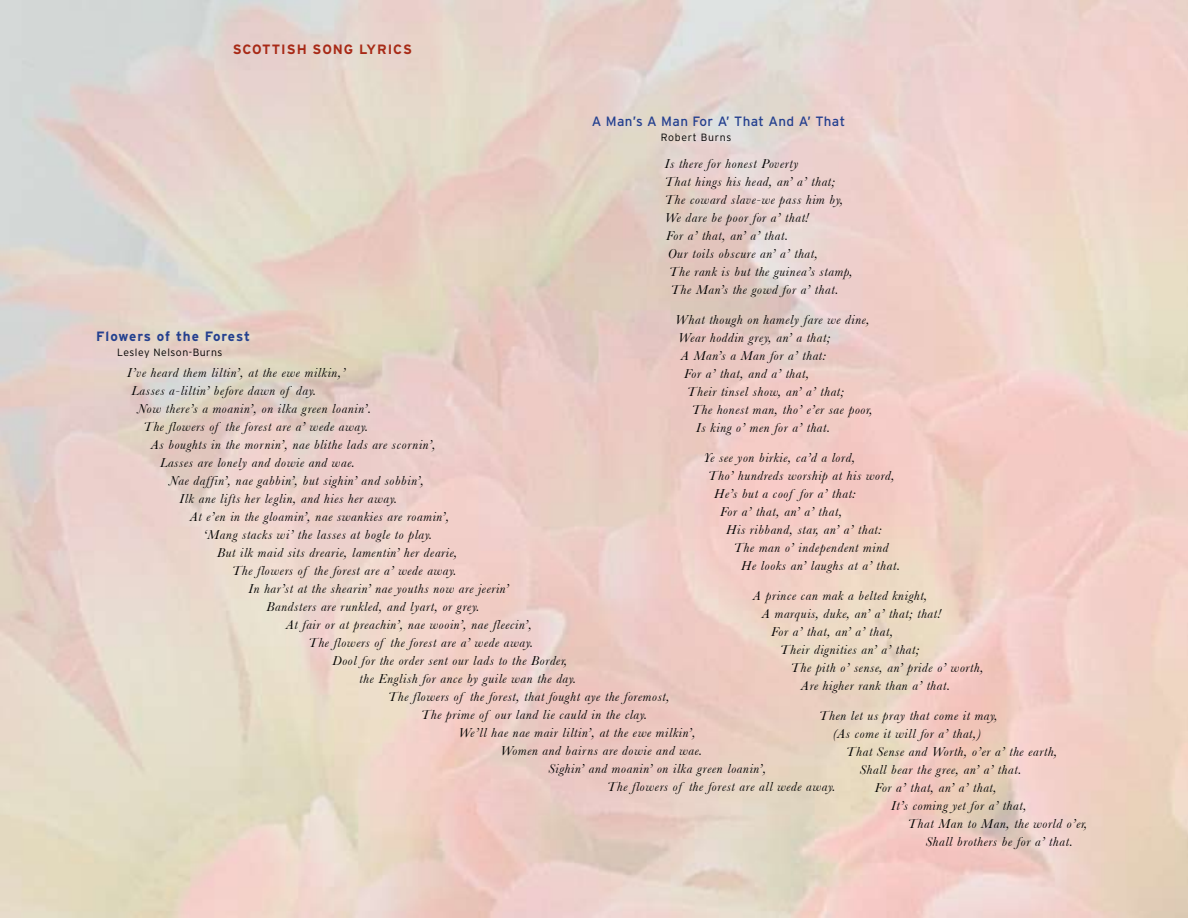
<style>
.page{position:relative;width:1188px;height:918px;background:#fff}
.page>*{position:absolute;margin:0;border:0;box-sizing:border-box;transform-origin:0 0}
.t1{font:italic 13.5px/18px "Baskerville";letter-spacing:.05em;color:#000;text-align:center}
.t2{font:13.5px "Interstate";letter-spacing:.03em;color:#24408f}
.t3{font:700 13.5px "Interstate";letter-spacing:.07em;color:#a82916}
.t4{font:700 13.5px "Interstate";letter-spacing:.06em;color:#24408f}
.t5{font:300 10.5px "Interstate";letter-spacing:.05em;color:#000}
.t6{font:300 10.5px "Interstate";letter-spacing:.07em;color:#000}
</style>
<div class="page">
<p class="t3" style="left:233px;top:42px;width:181px">SCOTTISH SONG LYRICS</p>
<p class="t2" style="left:592px;top:114px;width:255px">A Man’s A Man For A’ That And A’ That</p>
<p class="t6" style="left:661px;top:132px;width:72px">Robert Burns</p>
<p class="t1" style="left:665px;top:155px;width:135px">Is there for honest Poverty</p>
<p class="t1" style="left:665px;top:173px;width:172px">That hings his head, an’ a’ that;</p>
<p class="t1" style="left:665px;top:191px;width:180px">The coward slave-we pass him by,</p>
<p class="t1" style="left:665px;top:209px;width:146px">We dare be poor for a’ that!</p>
<p class="t1" style="left:666px;top:227px;width:123px">For a’ that, an’ a’ that.</p>
<p class="t1" style="left:668px;top:245px;width:152px">Our toils obscure an’ a’ that,</p>
<p class="t1" style="left:669px;top:263px;width:185px">The rank is but the guinea’s stamp,</p>
<p class="t1" style="left:671px;top:281px;width:169px">The Man’s the gowd for a’ that.</p>
<p class="t1" style="left:675px;top:311px;width:196px">What though on hamely fare we dine,</p>
<p class="t1" style="left:678px;top:329px;width:154px">Wear hoddin grey, an’ a that;</p>
<p class="t1" style="left:681px;top:347px;width:146px">A Man’s a Man for a’ that:</p>
<p class="t1" style="left:684px;top:365px;width:127px">For a’ that, and a’ that,</p>
<p class="t1" style="left:687px;top:383px;width:158px">Their tinsel show, an’ a’ that;</p>
<p class="t1" style="left:692px;top:401px;width:182px">The honest man, tho’ e’er sae poor,</p>
<p class="t1" style="left:696px;top:419px;width:136px">Is king o’ men for a’ that.</p>
<p class="t1" style="left:704px;top:449px;width:153px">Ye see yon birkie, ca’d a lord,</p>
<p class="t1" style="left:708px;top:467px;width:188px">Tho’ hundreds worship at his word,</p>
<p class="t1" style="left:714px;top:485px;width:143px">He’s but a coof for a’ that:</p>
<p class="t1" style="left:720px;top:503px;width:123px">For a’ that, an’ a’ that,</p>
<p class="t1" style="left:726px;top:521px;width:157px">His ribband, star, an’ a’ that:</p>
<p class="t1" style="left:734px;top:539px;width:156px">The man o’ independent mind</p>
<p class="t1" style="left:741px;top:557px;width:160px">He looks an’ laughs at a’ that.</p>
<p class="t1" style="left:753px;top:587px;width:176px">A prince can mak a belted knight,</p>
<p class="t1" style="left:762px;top:605px;width:180px">A marquis, duke, an’ a’ that; that!</p>
<p class="t1" style="left:771px;top:623px;width:123px">For a’ that, an’ a’ that,</p>
<p class="t1" style="left:780px;top:641px;width:141px">Their dignities an’ a’ that;</p>
<p class="t1" style="left:791px;top:659px;width:194px">The pith o’ sense, an’ pride o’ worth,</p>
<p class="t1" style="left:801px;top:677px;width:151px">Are higher rank than a’ that.</p>
<p class="t1" style="left:819px;top:707px;width:180px">Then let us pray that come it may, (As come it will for a’ that,)</p>
<p class="t1" style="left:846px;top:743px;width:213px">That Sense and Worth, o’er a’ the earth,</p>
<p class="t1" style="left:860px;top:761px;width:163px">Shall bear the gree, an’ a’ that.</p>
<p class="t1" style="left:875px;top:779px;width:123px">For a’ that, an’ a’ that,</p>
<p class="t1" style="left:891px;top:797px;width:137px">It’s coming yet for a’ that,</p>
<p class="t1" style="left:908px;top:815px;width:181px">That Man to Man, the world o’er,</p>
<p class="t1" style="left:926px;top:833px;width:149px">Shall brothers be for a’ that.</p>
<p class="t4" style="left:96px;top:329px;width:156px">Flowers of the Forest</p>
<p class="t5" style="left:117px;top:346px;width:107px">Lesley Nelson-Burns</p>
<p class="t1" style="left:127px;top:363px;width:220px">I’ve heard them liltin’, at the ewe milkin,’</p>
<p class="t1" style="left:132px;top:381px;width:186px">Lasses a-liltin’ before dawn of day.</p>
<p class="t1" style="left:138px;top:399px;width:235px">Now there’s a moanin’, on ilka green loanin’.</p>
<p class="t1" style="left:144px;top:417px;width:226px">The flowers of the forest are a’ wede away.</p>
<p class="t1" style="left:151px;top:435px;width:286px">As boughts in the mornin’, nae blithe lads are scornin’,</p>
<p class="t1" style="left:160px;top:453px;width:197px">Lasses are lonely and dowie and wae.</p>
<p class="t1" style="left:169px;top:471px;width:257px">Nae daffin’, nae gabbin’, but sighin’ and sobbin’,</p>
<p class="t1" style="left:180px;top:489px;width:219px">Ilk ane lifts her leglin, and hies her away.</p>
<p class="t1" style="left:190px;top:507px;width:261px">At e’en in the gloamin’, nae swankies are roamin’,</p>
<p class="t1" style="left:204px;top:525px;width:230px">‘Mang stacks wi’ the lasses at bogle to play.</p>
<p class="t1" style="left:217px;top:543px;width:242px">But ilk maid sits drearie, lamentin’ her dearie,</p>
<p class="t1" style="left:232px;top:561px;width:226px">The flowers of the forest are a’ wede away.</p>
<p class="t1" style="left:249px;top:579px;width:262px">In har’st at the shearin’ nae youths now are jeerin’</p>
<p class="t1" style="left:267px;top:597px;width:215px">Bandsters are runkled, and lyart, or grey.</p>
<p class="t1" style="left:286px;top:615px;width:248px">At fair or at preachin’, nae wooin’, nae fleecin’,</p>
<p class="t1" style="left:309px;top:633px;width:226px">The flowers of the forest are a’ wede away.</p>
<p class="t1" style="left:333px;top:651px;width:236px">Dool for the order sent our lads to the Border,</p>
<p class="t1" style="left:360px;top:669px;width:218px">the English for ance by guile wan the day.</p>
<p class="t1" style="left:388px;top:687px;width:283px">The flowers of the forest, that fought aye the foremost,</p>
<p class="t1" style="left:421px;top:705px;width:228px">The prime of our land lie cauld in the clay.</p>
<p class="t1" style="left:459px;top:723px;width:239px">We’ll hae nae mair liltin’, at the ewe milkin’,</p>
<p class="t1" style="left:501px;top:741px;width:203px">Women and bairns are dowie and wae.</p>
<p class="t1" style="left:549px;top:759px;width:219px">Sighin’ and moanin’ on ilka green loanin’,</p>
<p class="t1" style="left:607px;top:777px;width:230px">The flowers of the forest are all wede away.</p>
</div>
